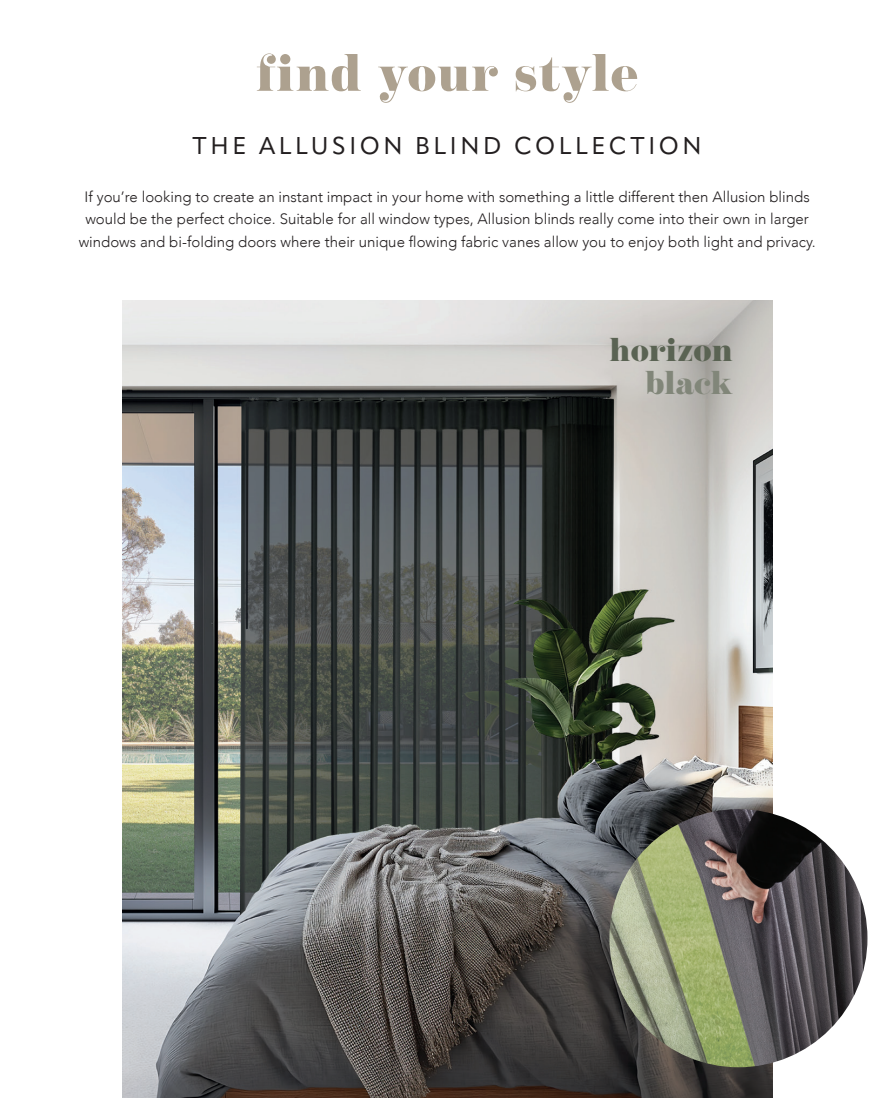
<style>
.page{position:relative;width:893px;height:1106px;background:#fff}
.page>*{position:absolute;margin:0;border:0;box-sizing:border-box;transform-origin:0 0}
.t1{font:52.5px "NT Josefine";letter-spacing:.02em;color:#ada18f}
.t2{font:33px "NT Josefine";letter-spacing:.005em;color:#5a6353}
.t3{font:33px "NT Josefine";letter-spacing:.01em;color:#818679}
.t4{font:24px "Apparat";letter-spacing:.15em;color:#231f20}
.t5{font:300 15px/22.5px "Avenir";color:#231f20;text-align:center}
</style>
<div class="page">
<img style="left:122px;top:300px;width:650px;height:797px">
<img style="left:609px;top:809px;width:258px;height:258px;border-radius:129px">
<h1 class="t1" style="left:256px;top:40px;width:383px">find your style</h1>
<h3 class="t4" style="left:193px;top:131px;width:510px">THE ALLUSION BLIND COLLECTION</h3>
<p class="t5" style="left:79px;top:185px;width:738px">If you’re looking to create an instant impact in your home with something a little different then Allusion blinds would be the perfect choice. Suitable for all window types, Allusion blinds really come into their own in larger windows and bi-folding doors where their unique flowing fabric vanes allow you to enjoy both light and privacy.</p>
<h2 class="t2" style="left:610px;top:329px;width:125px">horizon</h2>
<h2 class="t3" style="left:645px;top:362px;width:89px">black</h2>
</div>
